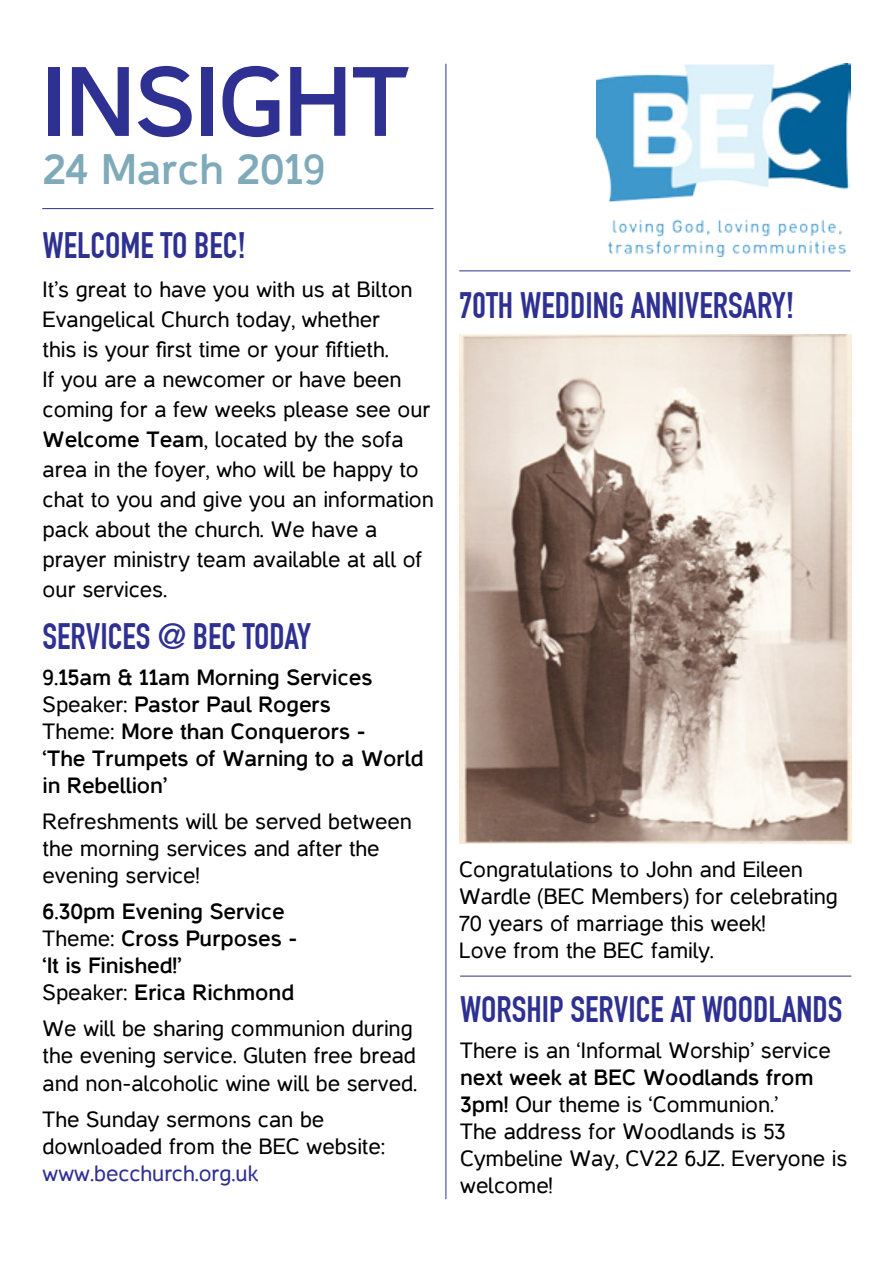
<style>
.page{position:relative;width:893px;height:1263px;background:#fff}
.page>*{position:absolute;margin:0;border:0;box-sizing:border-box;transform-origin:0 0}
.t1{font:700 99px "Casper";color:#2e3092}
.t2{font:700 43.5px "Casper";color:#7faab9}
.t3{font:700 36px "DIN Condensed";color:#2e3092}
.t4{font:22.5px/27px "Casper";color:#000}
.t5{font:700 22.5px/27px "Casper";color:#000}
.t6{font:22.5px "Casper";color:#2e3092}
.s1{font-weight:700}
.s2{font-weight:400}
</style>
<div class="page">
<hr style="left:446px;top:64px;width:1px;height:1135px;background:#2e3092">
<hr style="left:459px;top:270px;width:391px;height:1px;background:#2e3092">
<hr style="left:42px;top:208px;width:392px;height:1px;background:#2e3092">
<img style="left:596px;top:64px;width:254px;height:192px">
<hr style="left:460px;top:976px;width:391px;height:1px;background:#2e3092">
<img style="left:459px;top:334px;width:392px;height:510px">
<h1 class="t1" style="left:42px;top:49px;width:369px">INSIGHT</h1>
<h2 class="t2" style="left:42px;top:146px;width:284px">24 March 2019</h2>
<h3 class="t3" style="left:43px;top:224px;width:205px">WELCOME TO BEC!</h3>
<p class="t4" style="left:43px;top:275px;width:393px;line-height:30px">It’s great to have you with us at Bilton Evangelical Church today, whether<br>this is your first time or your fiftieth.<br>If you are a newcomer or have been coming for a few weeks please see our <span class="s1">Welcome Team</span>, located by the sofa area in the foyer, who will be happy to chat to you and give you an information pack about the church. We have a prayer ministry team available at all of our services.</p>
<h3 class="t3" style="left:43px;top:616px;width:270px">SERVICES @ BEC TODAY</h3>
<p class="t5" style="left:43px;top:664px;width:382px">9.15am &amp; 11am Morning Services<br><span class="s2">Speaker:</span> Pastor Paul Rogers<br><span class="s2">Theme:</span> More than Conquerors -<br>‘The Trumpets of Warning to a World in Rebellion’</p>
<p class="t4" style="left:43px;top:808px;width:371px">Refreshments will be served between the morning services and after the evening service!</p>
<p class="t5" style="left:43px;top:898px;width:256px">6.30pm Evening Service<br><span class="s2">Theme:</span> Cross Purposes - ‘It is Finished!’<br><span class="s2">Speaker:</span> Erica Richmond</p>
<p class="t4" style="left:43px;top:1015px;width:376px">We will be sharing communion during the evening service. Gluten free bread and non-alcoholic wine will be served.</p>
<p class="t4" style="left:43px;top:1105px;width:344px">The Sunday sermons can be downloaded from the BEC website:</p>
<p class="t6" style="left:43px;top:1160px;width:217px">www.becchurch.org.uk</p>
<h3 class="t3" style="left:459px;top:284px;width:233px">70TH WEDDING ANNIVERSARY</h3>
<h3 class="t3" style="left:786px;top:284px;width:10px">!</h3>
<p class="t4" style="left:459px;top:856px;width:380px">Congratulations to John and Eileen<br>Wardle (BEC Members) for celebrating<br>70 years of marriage this week!<br>Love from the BEC family.</p>
<h3 class="t3" style="left:460px;top:988px;width:384px">WORSHIP SERVICE AT WOODLANDS</h3>
<p class="t4" style="left:460px;top:1036px;width:372px">There is an ‘Informal Worship’ service</p>
<p class="t4" style="left:460px;top:1063px;width:389px"><span class="s1">next week at BEC Woodlands from<br>3pm!</span> Our theme is ‘Communion.’<br>The address for Woodlands is 53<br>Cymbeline Way, CV22 6JZ. Everyone is welcome!</p>
</div>
